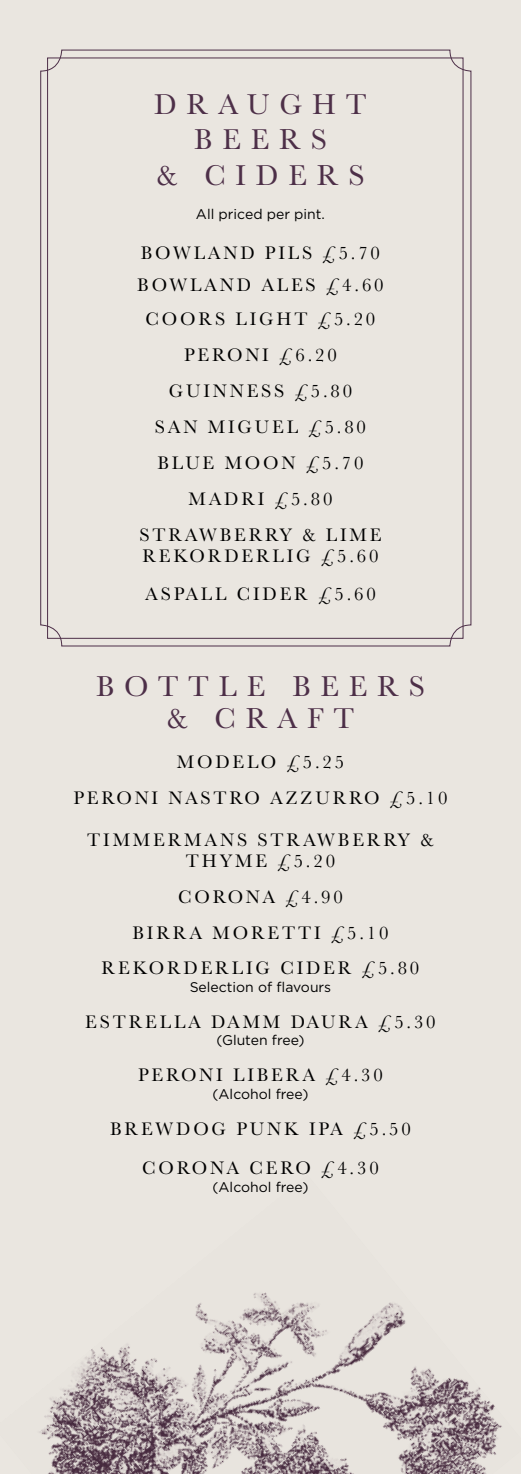
<style>
.page{position:relative;width:521px;height:1474px;background:#fff}
.page>*{position:absolute;margin:0;border:0;box-sizing:border-box;transform-origin:0 0}
.t1{font:29.75px/35.7px "Baskerville";letter-spacing:.33em;color:#4d2f48;text-align:center}
.t2{font:18.72px/35.9px "Baskerville";letter-spacing:.15em;color:#000;text-align:center}
.t3{font:14px "Gotham";color:#000}
</style>
<div class="page">
<div style="left:0;top:0;width:521px;height:1473px;background:#eae6e0"></div>
<img style="left:39px;top:1292px;width:463px;height:181px">
<h1 class="t1" style="left:154px;top:87px;width:214px">DRAUGHT<br>BEERS<br>&amp; CIDERS</h1>
<p class="t3" style="left:196px;top:205px;width:130px">All priced per pint.</p>
<p class="t2" style="left:137px;top:237px;width:248px;line-height:32.4px;text-align:left">BOWLAND PILS £5.70<br>BOWLAND ALES £4.60</p>
<p class="t2" style="left:139px;top:301px;width:244px">COORS LIGHT £5.20<br>PERONI £6.20<br>GUINNESS £5.80<br>SAN MIGUEL £5.80<br>BLUE MOON £5.70<br>MADRI £5.80<br>STRAWBERRY &amp; LIME</p>
<p class="t2" style="left:142px;top:537px;width:238px;line-height:37.6px;text-align:left">REKORDERLIG £5.60<br>ASPALL CIDER £5.60</p>
<h1 class="t1" style="left:96px;top:671px;width:330px;line-height:31.5px">BOTTLE BEERS &amp; CRAFT</h1>
<p class="t2" style="left:73px;top:744px;width:375px">MODELO £5.25<br>PERONI NASTRO AZZURRO £5.10</p>
<p class="t2" style="left:87px;top:829px;width:348px;line-height:21px">TIMMERMANS STRAWBERRY &amp;<br>THYME £5.20</p>
<p class="t2" style="left:102px;top:878px;width:319px">CORONA £4.90<br>BIRRA MORETTI £5.10<br>REKORDERLIG CIDER £5.80</p>
<p class="t3" style="left:190px;top:978px;width:143px">Selection of flavours</p>
<p class="t2" style="left:85px;top:1004px;width:352px">ESTRELLA DAMM DAURA £5.30</p>
<p class="t3" style="left:216px;top:1031px;width:90px">(Gluten free)</p>
<p class="t2" style="left:138px;top:1057px;width:246px">PERONI LIBERA £4.30</p>
<p class="t3" style="left:212px;top:1084px;width:97px">(Alcohol free)</p>
<p class="t2" style="left:110px;top:1109px;width:302px;line-height:39.4px">BREWDOG PUNK IPA £5.50<br>CORONA CERO £4.30</p>
<p class="t3" style="left:212px;top:1177px;width:97px">(Alcohol free)</p>
</div>
